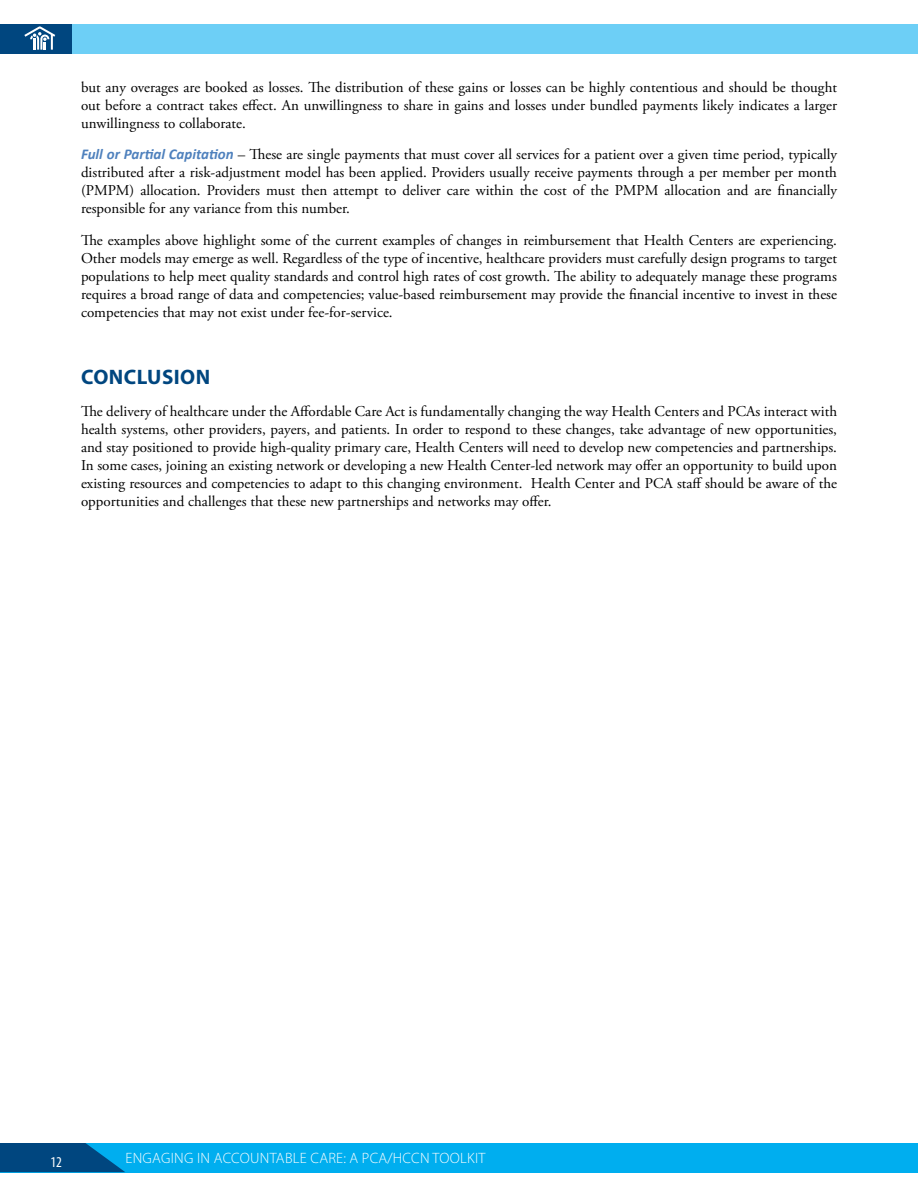
<style>
.page{position:relative;width:918px;height:1188px;background:#fff}
.page>*{position:absolute;margin:0;border:0;box-sizing:border-box;transform-origin:0 0}
.t1{font:700 21px "Myriad Pro";letter-spacing:.02em;color:#00467f}
.t2{font:15px/18px "Adobe Garamond Pro";color:#000;text-align:justify}
.t3{font:300 15px "Myriad Pro";letter-spacing:.02em;color:#fff}
.t4{font:condensed 15px "Myriad Pro";color:#fff}
.s1{font-family:"Calibri";font-weight:700;font-style:italic;color:#4f81bd}
</style>
<div class="page">
<div style="left:0;top:1143px;width:918px;height:29px;background:#00aeef"></div>
<div style="left:0;top:25px;width:918px;height:29px;background:#6dcff6"></div>
<svg style="left:0;top:1143px;width:125px;height:29px"></svg>
<div style="left:0;top:24px;width:72px;height:29px;background:#00467f"></div>
<svg style="left:24px;top:26px;width:31px;height:24px"></svg>
<p class="t2" style="left:81px;top:79px;width:758px">but any overages are booked as losses. The distribution of these gains or losses can be highly contentious and should be thought out before a contract takes effect. An unwillingness to share in gains and losses under bundled payments likely indicates a larger unwillingness to collaborate.</p>
<p class="t2" style="left:81px;top:146px;width:758px"><span class="s1">Full or Partial Capitation</span> – These are single payments that must cover all services for a patient over a given time period, typically distributed after a risk-adjustment model has been applied. Providers usually receive payments through a per member per month (PMPM) allocation. Providers must then attempt to deliver care within the cost of the PMPM allocation and are financially responsible for any variance from this number.</p>
<p class="t2" style="left:81px;top:232px;width:758px">The examples above highlight some of the current examples of changes in reimbursement that Health Centers are experiencing.<br>Other models may emerge as well. Regardless of the type of incentive, healthcare providers must carefully design programs to target populations to help meet quality standards and control high rates of cost growth. The ability to adequately manage these programs requires a broad range of data and competencies; value-based reimbursement may provide the financial incentive to invest in these competencies that may not exist under fee-for-service.</p>
<h1 class="t1" style="left:81px;top:364px;width:130px">CONCLUSION</h1>
<p class="t2" style="left:81px;top:403px;width:758px">The delivery of healthcare under the Affordable Care Act is fundamentally changing the way Health Centers and PCAs interact with health systems, other providers, payers, and patients. In order to respond to these changes, take advantage of new opportunities, and stay positioned to provide high-quality primary care, Health Centers will need to develop new competencies and partnerships.<br>In some cases, joining an existing network or developing a new Health Center-led network may offer an opportunity to build upon existing resources and competencies to adapt to this changing environment. Health Center and PCA staff should be aware of the opportunities and challenges that these new partnerships and networks may offer.</p>
<p class="t4" style="left:51px;top:1154px;width:13px">12</p>
<p class="t3" style="left:125px;top:1149px;width:287px">ENGAGING IN ACCOUNTABLE CARE: A PCA/HCCN</p>
<p class="t3" style="left:433px;top:1149px;width:10px">TOOL</p>
<p class="t3" style="left:467px;top:1149px;width:14px">KIT</p>
</div>
